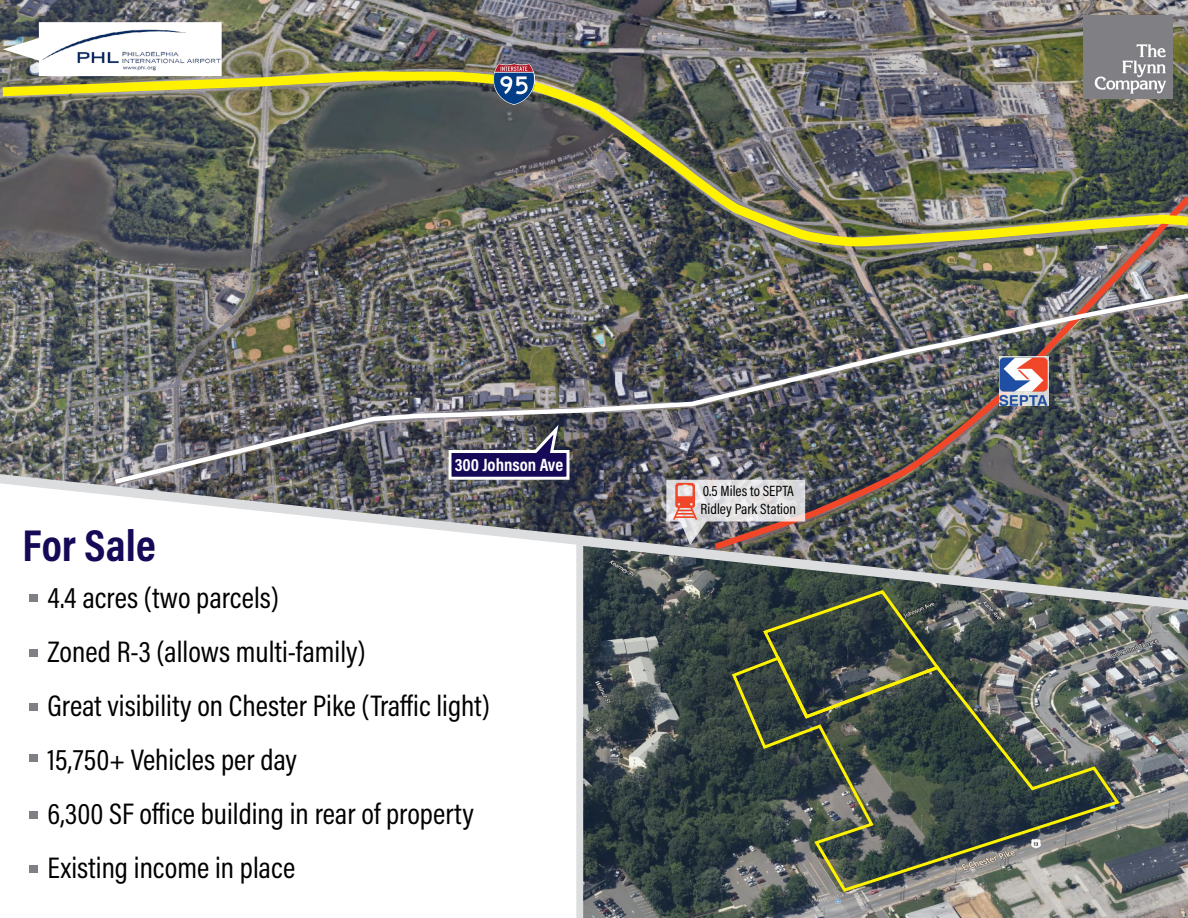
<style>
.page{position:relative;width:1188px;height:918px;background:#fff}
.page>*{position:absolute;margin:0;border:0;box-sizing:border-box;transform-origin:0 0}
.t1{font:700 45px "Acumin Pro Cond";color:#150958}
.t2{font:30px/54px "Acumin Pro Cond";color:#000}
.t3{font:700 18px "Acumin Pro Cond";color:#fff}
.t4{font:15px/18px "Acumin Pro Cond";color:#000}
</style>
<div class="page">
<img style="left:0;top:0;width:1188px;height:600px">
<img style="left:583px;top:546px;width:605px;height:372px">
<div style="left:29px;top:649px;width:8px;height:7px;background:#817f85"></div>
<div style="left:29px;top:594px;width:8px;height:7px;background:#817f85"></div>
<img style="left:1084px;top:15px;width:88px;height:52px">
<div style="left:29px;top:754px;width:8px;height:8px;background:#817f85"></div>
<div style="left:29px;top:812px;width:8px;height:7px;background:#817f85"></div>
<div style="left:29px;top:865px;width:8px;height:8px;background:#817f85"></div>
<div style="left:29px;top:703px;width:8px;height:8px;background:#817f85"></div>
<svg style="left:3px;top:22px;width:219px;height:45px"></svg>
<img style="left:41px;top:28px;width:181px;height:39px">
<img style="left:708px;top:251px;width:480px;height:303px">
<img style="left:0;top:67px;width:1188px;height:184px">
<img style="left:494px;top:64px;width:41px;height:41px">
<img style="left:110px;top:291px;width:1078px;height:196px">
<img style="left:999px;top:356px;width:49px;height:50px">
<svg style="left:666px;top:480px;width:139px;height:65px;background:#beadac"></svg>
<svg style="left:730px;top:654px;width:392px;height:240px;background:#586158"></svg>
<svg style="left:761px;top:588px;width:181px;height:132px;background:#414c3e"></svg>
<h1 class="t1" style="left:23px;top:516px;width:135px">For Sale</h1>
<p class="t3" style="left:455px;top:453px;width:110px">300 Johnson Ave</p>
<p class="t2" style="left:48px;top:570px;width:444px">4.4 acres (two parcels)<br>Zoned R-3 (allows multi-family)<br>Great visibility on Chester Pike (Traffic light)<br>15,750+ Vehicles per day<br>6,300 SF office building in rear of property Existing income in place</p>
<p class="t4" style="left:701px;top:482px;width:97px">0.5 Miles to SEPTA<br>Ridley Park Station</p>
</div>
